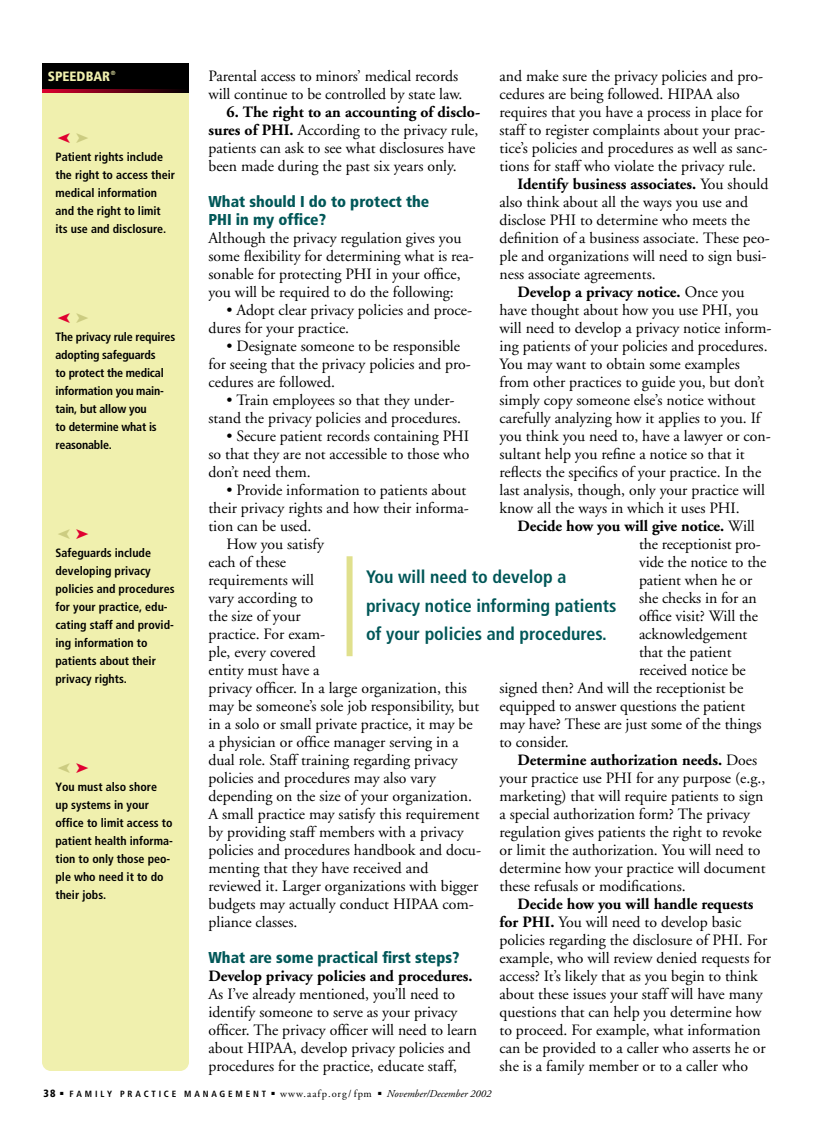
<style>
.page{position:relative;width:837px;height:1134px;background:#fff}
.page>*{position:absolute;margin:0;border:0;box-sizing:border-box;transform-origin:0 0}
.t1{font:700 condensed 18px/28.5px "Frutiger";color:#015758}
.t2{font:15.75px/18px "Adobe Garamond";color:#000}
.t3{font:700 15.75px "Adobe Garamond";color:#000}
.t4{font:900 condensed 15.75px/18px "Frutiger";color:#015758}
.t5{font:900 condensed 13.5px "Frutiger";color:#f0f0ae}
.t6{font:700 condensed 12px/18px "Frutiger";color:#000}
.t7{font:italic 10.5px "Adobe Garamond";color:#000}
.t8{font:10.5px "Adobe Garamond";letter-spacing:.1em;color:#000}
.t9{font:900 condensed 10.5px "Frutiger";color:#000}
.t10{font:700 condensed 9px "Frutiger";letter-spacing:.31em;color:#000}
.t11{font:700 condensed 6px "Frutiger";color:#f0f0ae}
.s1{font-weight:700}
.s2{font-weight:400}
</style>
<div class="page">
<div style="left:42px;top:66px;width:147px;height:1005px;background:#f0f0ae;border-radius:9px"></div>
<div style="left:42px;top:63px;width:147px;height:27px;background:#000"></div>
<svg style="left:42px;top:89px;width:147px;height:3px"></svg>
<div style="left:347px;top:556px;width:6px;height:100px;background:#e0e08d"></div>
<p class="t5" style="left:48px;top:71px;width:64px">SPEEDBAR</p>
<p class="t11" style="left:111px;top:71px;width:6px">®</p>
<p class="t6" style="left:56px;top:149px;width:121px">Patient rights include the right to access their medical information and the right to limit its use and disclosure.</p>
<p class="t6" style="left:56px;top:329px;width:121px">The privacy rule requires adopting safeguards<br>to protect the medical information you main&shy;tain, but allow you<br>to determine what is reasonable.</p>
<p class="t6" style="left:56px;top:545px;width:121px">Safeguards include developing privacy policies and procedures for your practice, edu&shy;cating staff and provid&shy;ing information to patients about their privacy rights.</p>
<p class="t6" style="left:56px;top:779px;width:119px">You must also shore<br>up systems in your office to limit access to patient health informa&shy;tion to only those peo&shy;ple who need it to do their jobs.</p>
<p class="t2" style="left:208px;top:68px;width:255px">Parental access to minors’ medical records will continue to be controlled by state law.</p>
<p class="t2" style="left:208px;top:104px;width:273px;text-indent:18px"><span class="s1">6. The right to an accounting of disclo&shy;sures of PHI.</span> According to the privacy rule, patients can ask to see what disclosures have been made during the past six years only.</p>
<p class="t4" style="left:208px;top:194px;width:222px">What should I do to protect the<br>PHI in my office?</p>
<p class="t2" style="left:208px;top:230px;width:267px">Although the privacy regulation gives you some flexibility for determining what is rea&shy;sonable for protecting PHI in your office, you will be required to do the following:</p>
<p class="t2" style="left:208px;top:302px;width:265px;text-indent:18px">• Adopt clear privacy policies and proce&shy;dures for your practice.</p>
<p class="t2" style="left:208px;top:338px;width:264px;text-indent:18px">• Designate someone to be responsible for seeing that the privacy policies and pro&shy;cedures are followed.</p>
<p class="t2" style="left:208px;top:392px;width:254px;text-indent:18px">• Train employees so that they under&shy;stand the privacy policies and procedures.</p>
<p class="t2" style="left:208px;top:428px;width:262px;text-align:justify;text-indent:18px">• Secure patient records containing PHI so that they are not accessible to those who don’t need them.</p>
<p class="t2" style="left:226px;top:482px;width:241px">• Provide information to patients about</p>
<p class="t2" style="left:208px;top:500px;width:262px">their privacy rights and how their informa-</p>
<p class="t2" style="left:208px;top:518px;width:104px">tion can be used.</p>
<p class="t2" style="left:226px;top:536px;width:99px">How you satisfy</p>
<p class="t2" style="left:208px;top:554px;width:79px">each of these</p>
<p class="t2" style="left:208px;top:572px;width:107px">requirements will</p>
<p class="t2" style="left:208px;top:590px;width:106px">vary according to</p>
<p class="t2" style="left:208px;top:608px;width:94px">the size of your</p>
<p class="t2" style="left:208px;top:626px;width:118px">practice. For exam-</p>
<p class="t2" style="left:208px;top:644px;width:109px">ple, every covered</p>
<p class="t2" style="left:208px;top:662px;width:113px">entity must have a</p>
<p class="t2" style="left:208px;top:680px;width:260px">privacy officer. In a large organization, this</p>
<p class="t2" style="left:208px;top:698px;width:272px">may be someone’s sole job responsibility, but</p>
<p class="t2" style="left:208px;top:716px;width:266px">in a solo or small private practice, it may be</p>
<p class="t2" style="left:208px;top:734px;width:252px">a physician or office manager serving in a</p>
<p class="t2" style="left:208px;top:752px;width:251px">dual role. Staff training regarding privacy</p>
<p class="t2" style="left:208px;top:770px;width:229px">policies and procedures may also vary</p>
<p class="t2" style="left:208px;top:788px;width:265px">depending on the size of your organization.</p>
<p class="t2" style="left:208px;top:806px;width:273px">A small practice may satisfy this requirement</p>
<p class="t2" style="left:208px;top:824px;width:257px">by providing staff members with a privacy</p>
<p class="t2" style="left:208px;top:842px;width:274px">policies and procedures handbook and docu-</p>
<p class="t2" style="left:208px;top:860px;width:221px">menting that they have received and</p>
<p class="t2" style="left:208px;top:878px;width:271px">reviewed it. Larger organizations with bigger</p>
<p class="t2" style="left:208px;top:896px;width:267px">budgets may actually conduct HIPAA com-</p>
<p class="t2" style="left:208px;top:914px;width:90px">pliance classes.</p>
<p class="t4" style="left:208px;top:950px;width:252px">What are some practical first steps?</p>
<p class="t3" style="left:208px;top:970px;width:266px">Develop privacy policies and procedures.</p>
<p class="t2" style="left:209px;top:986px;width:270px">As I’ve already mentioned, you’ll need to identify someone to serve as your privacy officer. The privacy officer will need to learn about HIPAA, develop privacy policies and procedures for the practice, educate staff,</p>
<p class="t2" style="left:500px;top:68px;width:265px">and make sure the privacy policies and pro-</p>
<p class="t2" style="left:500px;top:86px;width:242px">cedures are being followed. HIPAA also</p>
<p class="t2" style="left:500px;top:104px;width:265px">requires that you have a process in place for</p>
<p class="t2" style="left:500px;top:122px;width:267px">staff to register complaints about your prac-</p>
<p class="t2" style="left:500px;top:140px;width:269px">tice’s policies and procedures as well as sanc-</p>
<p class="t2" style="left:500px;top:158px;width:258px">tions for staff who violate the privacy rule.</p>
<p class="t3" style="left:518px;top:178px;width:252px">Identify business associates. <span class="s2">You should</span></p>
<p class="t2" style="left:500px;top:194px;width:250px">also think about all the ways you use and</p>
<p class="t2" style="left:500px;top:212px;width:252px">disclose PHI to determine who meets the</p>
<p class="t2" style="left:500px;top:230px;width:272px">definition of a business associate. These peo-</p>
<p class="t2" style="left:500px;top:248px;width:269px">ple and organizations will need to sign busi-</p>
<p class="t2" style="left:500px;top:266px;width:158px">ness associate agreements.</p>
<p class="t3" style="left:518px;top:286px;width:228px">Develop a privacy notice. <span class="s2">Once you</span></p>
<p class="t2" style="left:500px;top:302px;width:261px">have thought about how you use PHI, you</p>
<p class="t2" style="left:500px;top:321px;width:274px">will need to develop a privacy notice inform-</p>
<p class="t2" style="left:500px;top:339px;width:270px">ing patients of your policies and procedures.</p>
<p class="t2" style="left:500px;top:357px;width:242px">You may want to obtain some examples</p>
<p class="t2" style="left:500px;top:375px;width:266px">from other practices to guide you, but don’t</p>
<p class="t2" style="left:500px;top:393px;width:258px">simply copy someone else’s notice without</p>
<p class="t2" style="left:500px;top:411px;width:263px">carefully analyzing how it applies to you. If</p>
<p class="t2" style="left:500px;top:429px;width:273px">you think you need to, have a lawyer or con-</p>
<p class="t2" style="left:500px;top:447px;width:247px">sultant help you refine a notice so that it</p>
<p class="t2" style="left:500px;top:465px;width:263px">reflects the specifics of your practice. In the</p>
<p class="t2" style="left:500px;top:483px;width:267px">last analysis, though, only your practice will</p>
<p class="t2" style="left:500px;top:501px;width:242px">know all the ways in which it uses PHI.</p>
<p class="t3" style="left:518px;top:520px;width:239px">Decide how you will give notice. <span class="s2">Will</span></p>
<p class="t2" style="left:639px;top:537px;width:123px">the receptionist pro-</p>
<p class="t2" style="left:639px;top:555px;width:129px">vide the notice to the</p>
<p class="t2" style="left:639px;top:573px;width:115px">patient when he or</p>
<p class="t2" style="left:639px;top:591px;width:119px">she checks in for an</p>
<p class="t2" style="left:639px;top:609px;width:121px">office visit? Will the</p>
<p class="t2" style="left:639px;top:627px;width:110px">acknowledgement</p>
<p class="t2" style="left:639px;top:645px;width:94px">that the patient</p>
<p class="t2" style="left:639px;top:663px;width:108px">received notice be</p>
<p class="t2" style="left:500px;top:681px;width:245px">signed then? And will the receptionist be</p>
<p class="t2" style="left:500px;top:699px;width:247px">equipped to answer questions the patient</p>
<p class="t2" style="left:500px;top:717px;width:264px">may have? These are just some of the things</p>
<p class="t2" style="left:500px;top:735px;width:71px">to consider.</p>
<p class="t3" style="left:518px;top:754px;width:241px">Determine authorization needs. <span class="s2">Does</span></p>
<p class="t2" style="left:500px;top:771px;width:267px">your practice use PHI for any purpose (e.g.,</p>
<p class="t2" style="left:500px;top:789px;width:266px">marketing) that will require patients to sign</p>
<p class="t2" style="left:500px;top:807px;width:252px">a special authorization form? The privacy</p>
<p class="t2" style="left:500px;top:825px;width:264px">regulation gives patients the right to revoke</p>
<p class="t2" style="left:500px;top:843px;width:262px">or limit the authorization. You will need to</p>
<p class="t2" style="left:500px;top:861px;width:268px">determine how your practice will document</p>
<p class="t2" style="left:500px;top:879px;width:188px">these refusals or modifications.</p>
<p class="t2" style="left:500px;top:897px;width:273px;text-indent:18px"><span class="s1">Decide how you will handle requests for PHI.</span> You will need to develop basic policies regarding the disclosure of PHI. For example, who will review denied requests for access? It’s likely that as you begin to think about these issues your staff will have many questions that can help you determine how to proceed. For example, what information can be provided to a caller who asserts he or she is a family member or to a caller who</p>
<p class="t1" style="left:366px;top:564px;width:252px">You will need to develop a privacy notice informing patients of your policies and procedures.</p>
<p class="t9" style="left:44px;top:1089px;width:14px">38</p>
<p class="t10" style="left:60px;top:1090px;width:216px">■ FAMILY PRACTICE MANAGEMENT ■</p>
<p class="t8" style="left:280px;top:1089px;width:93px">www.aafp.org/fpm</p>
<p class="t7" style="left:378px;top:1089px;width:115px">■ November/December 2002</p>
</div>
